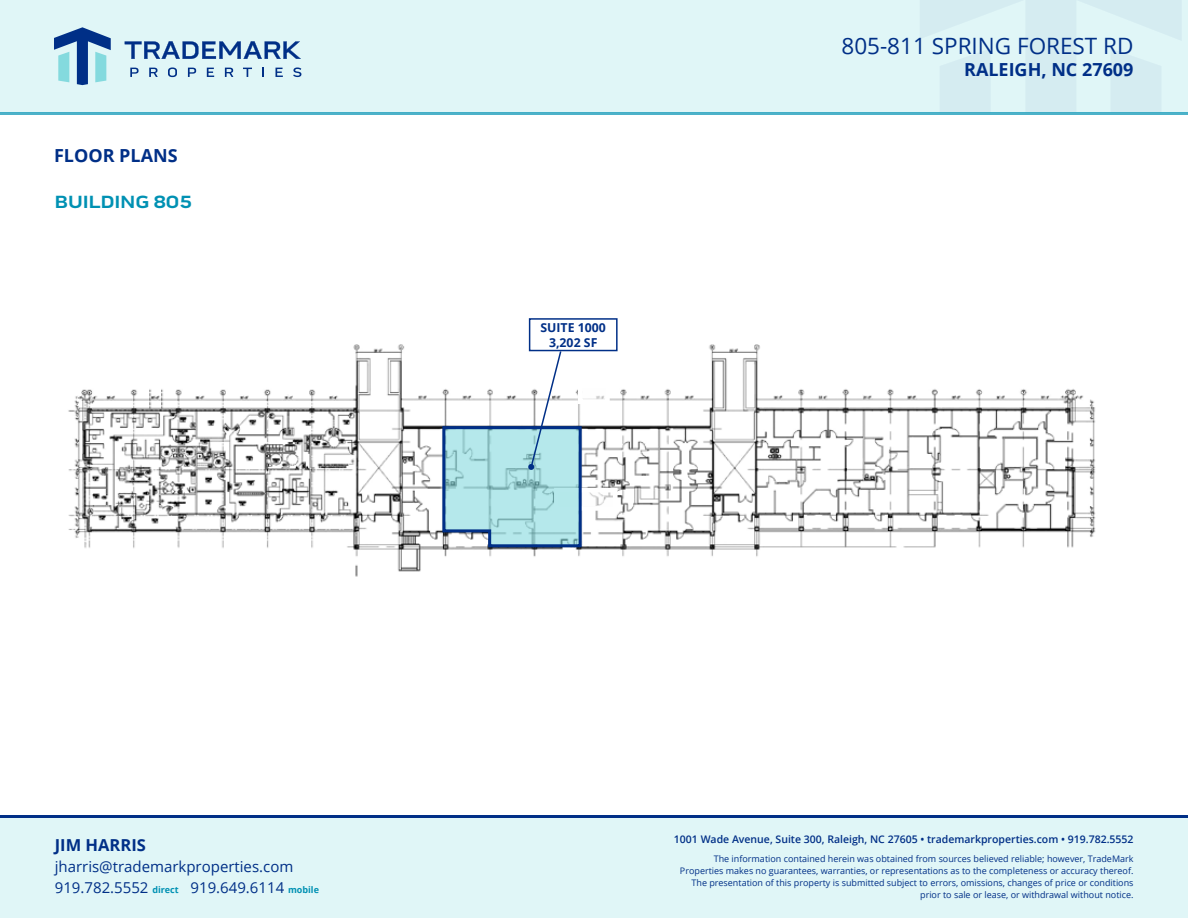
<style>
.page{position:relative;width:1188px;height:918px;background:#fff}
.page>*{position:absolute;margin:0;border:0;box-sizing:border-box;transform-origin:0 0}
.t1{font:22.5px "Open Sans";color:#002f87}
.t2{font:700 18px "Open Sans";color:#002f87}
.t3{font:700 18px "Pill Gothic 900 mg";color:#0091b3}
.t4{font:700 16.5px "Open Sans";color:#002f87}
.t5{font:15px/21px "Open Sans";color:#002f87}
.t6{font:700 12.3px/14.4px "Open Sans";color:#002f87;text-align:center}
.t7{font:600 10.5px "Open Sans";color:#002f87}
.t8{font:9px/12px "Open Sans";color:#002f87;text-align:right}
.s1{font-weight:700;font-size:9px;color:#0091b3}
</style>
<div class="page">
<img style="left:68px;top:345px;width:1028px;height:232px">
<div style="left:0;top:815px;width:1188px;height:103px;background:#e0f6f7"></div>
<div style="left:0;top:0;width:1188px;height:112px;background:#e0f6f7"></div>
<svg style="left:54px;top:27px;width:57px;height:58px"></svg>
<svg style="left:125px;top:41px;width:176px;height:18px"></svg>
<svg style="left:130px;top:68px;width:9px;height:9px"></svg>
<svg style="left:149px;top:68px;width:9px;height:9px"></svg>
<svg style="left:168px;top:67px;width:9px;height:10px"></svg>
<svg style="left:188px;top:68px;width:8px;height:9px"></svg>
<svg style="left:207px;top:68px;width:7px;height:9px"></svg>
<svg style="left:225px;top:68px;width:8px;height:9px"></svg>
<svg style="left:243px;top:68px;width:9px;height:9px"></svg>
<svg style="left:262px;top:68px;width:2px;height:9px"></svg>
<svg style="left:276px;top:68px;width:7px;height:9px"></svg>
<svg style="left:293px;top:67px;width:8px;height:10px"></svg>
<svg style="left:920px;top:0;width:261px;height:112px"></svg>
<hr style="left:0;top:112px;width:1188px;height:3px;background:#0091b3">
<hr style="left:0;top:815px;width:1188px;height:3px;background:#002f87">
<svg style="left:583px;top:494px;width:29px;height:11px"></svg>
<div style="left:580px;top:386px;width:27px;height:16px;background:#fefefe"></div>
<div style="left:529px;top:318px;width:89px;height:33px;border:2px solid #002f87"></div>
<svg style="left:441px;top:350px;width:142px;height:199px"></svg>
<h2 class="t2" style="left:54px;top:143px;width:125px">FLOOR PLANS</h2>
<h2 class="t3" style="left:55px;top:191px;width:139px">BUILDING 805</h2>
<h3 class="t4" style="left:55px;top:834px;width:93px">JIM HARRIS</h3>
<h3 class="t5" style="left:55px;top:856px;width:266px">jharris@trademarkproperties.com<br>919.782.5552 <span class="s1">direct</span> 919.649.6114 <span class="s1">mobile</span></h3>
<h3 class="t6" style="left:541px;top:320px;width:67px">SUITE 1000<br>3,202 SF</h3>
<h1 class="t1" style="left:841px;top:30px;width:294px">805-811 SPRING FOREST RD</h1>
<h2 class="t2" style="left:964px;top:57px;width:171px">RALEIGH, NC 27609</h2>
<p class="t7" style="left:674px;top:832px;width:461px">1001 Wade Avenue, Suite 300, Raleigh, NC 27605 • trademarkproperties.com • 919.782.5552</p>
<p class="t8" style="left:680px;top:852px;width:455px">The information contained herein was obtained from sources believed reliable; however, TradeMark Properties makes no guarantees, warranties, or representations as to the completeness or accuracy thereof.<br>The presentation of this property is submitted subject to errors, omissions, changes of price or conditions prior to sale or lease, or withdrawal without notice.</p>
</div>
